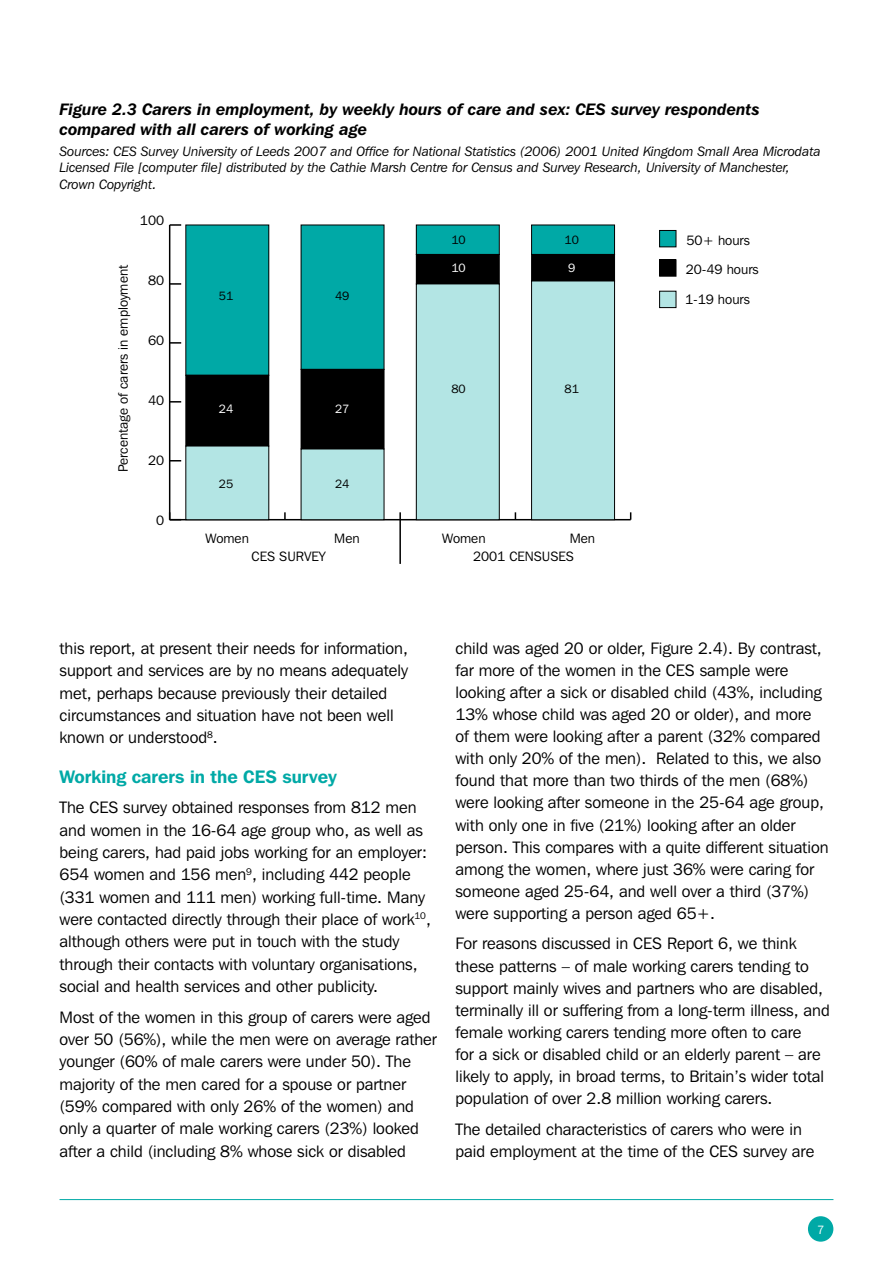
<style>
.page{position:relative;width:893px;height:1263px;background:#fff}
.page>*{position:absolute;margin:0;border:0;box-sizing:border-box;transform-origin:0 0}
.t1{font:600 18px "Franklin Gothic IT Cby BT";color:#00a9a6}
.t2{font:16.5px/22px "Franklin Gothic IT Cby BT";color:#000}
.t3{font:italic 600 16.5px/19.5px "Franklin Gothic IT Cby BT";color:#000}
.t4{font:italic 13.5px/16.5px "Franklin Gothic IT Cby BT";color:#000}
.t5{font:13.5px "Franklin Gothic IT Cby BT";color:#000}
.t6{font:12px "Franklin Gothic IT Cby BT";color:#000}
.t7{font:12px "Franklin Gothic IT Cby BT";color:#fff}
</style>
<div class="page">
<hr style="left:60px;top:1199px;width:773px;height:1px;background:#00a9a6">
<div style="left:808px;top:1216px;width:25px;height:26px;background:#00a9a6;border-radius:50%"></div>
<div style="left:660px;top:230px;width:16px;height:17px;background:#00a9a6"></div>
<div style="left:659px;top:230px;width:17px;height:17px;border:1px solid #000"></div>
<div style="left:660px;top:260px;width:16px;height:16px;background:#000"></div>
<div style="left:659px;top:259px;width:17px;height:18px;border:1px solid #000"></div>
<div style="left:660px;top:291px;width:16px;height:17px;background:#b3e5e4"></div>
<div style="left:659px;top:291px;width:17px;height:17px;border:1px solid #000"></div>
<hr style="left:170px;top:519px;width:461px;height:1px;background:#000">
<svg style="left:284px;top:512px;width:2px;height:7px"></svg>
<hr style="left:399px;top:512px;width:2px;height:52px;background:#000">
<hr style="left:169px;top:225px;width:1px;height:295px;background:#000">
<svg style="left:170px;top:512px;width:11px;height:7px"></svg>
<svg style="left:170px;top:401px;width:11px;height:2px"></svg>
<svg style="left:170px;top:342px;width:11px;height:2px"></svg>
<svg style="left:170px;top:283px;width:11px;height:2px"></svg>
<svg style="left:170px;top:224px;width:11px;height:2px"></svg>
<div style="left:186px;top:225px;width:83px;height:150px;background:#00a9a6"></div>
<div style="left:185px;top:225px;width:84px;height:151px;border:1px solid #000"></div>
<div style="left:301px;top:225px;width:83px;height:144px;background:#00a9a6"></div>
<div style="left:416px;top:225px;width:83px;height:29px;background:#00a9a6"></div>
<div style="left:416px;top:225px;width:84px;height:30px;border:1px solid #000"></div>
<div style="left:532px;top:225px;width:82px;height:29px;background:#00a9a6"></div>
<div style="left:531px;top:225px;width:84px;height:30px;border:1px solid #000"></div>
<div style="left:186px;top:375px;width:83px;height:71px;background:#000"></div>
<div style="left:185px;top:375px;width:84px;height:71px;border:1px solid #000"></div>
<div style="left:301px;top:369px;width:83px;height:80px;background:#000"></div>
<div style="left:416px;top:254px;width:83px;height:30px;background:#000"></div>
<div style="left:532px;top:254px;width:82px;height:27px;background:#000"></div>
<div style="left:531px;top:254px;width:84px;height:27px;border:1px solid #000"></div>
<div style="left:186px;top:446px;width:83px;height:74px;background:#b3e5e4"></div>
<div style="left:301px;top:449px;width:83px;height:71px;background:#b3e5e4"></div>
<div style="left:416px;top:284px;width:83px;height:236px;background:#b3e5e4"></div>
<div style="left:416px;top:284px;width:84px;height:236px;border:1px solid #000"></div>
<div style="left:532px;top:281px;width:82px;height:239px;background:#b3e5e4"></div>
<div style="left:531px;top:281px;width:84px;height:239px;border:1px solid #000"></div>
<p class="t3" style="left:60px;top:100px;width:702px">Figure 2.3 Carers in employment, by weekly hours of care and sex: CES survey respondents compared with all carers of working age</p>
<p class="t4" style="left:60px;top:142px;width:763px">Sources: CES Survey University of Leeds 2007 and Office for National Statistics (2006) 2001 United Kingdom Small Area Microdata<br>Licensed File [computer file] distributed by the Cathie Marsh Centre for Census and Survey Research, University of Manchester,<br>Crown Copyright.</p>
<p class="t5" style="left:141px;top:152px;width:26px">100</p>
<p class="t5" style="left:116px;top:412px;width:209px;rotate:-90deg">Percentage of carers in employment</p>
<p class="t5" style="left:115px;top:472px;width:209px;rotate:-90deg">Percentage of carers in employment</p>
<p class="t5" style="left:114px;top:532px;width:209px;rotate:-90deg">Percentage of carers in employment</p>
<p class="t5" style="left:140px;top:212px;width:18px">10</p>
<p class="t5" style="left:149px;top:212px;width:18px">80</p>
<p class="t5" style="left:148px;top:272px;width:10px">8</p>
<p class="t5" style="left:139px;top:272px;width:18px">10</p>
<p class="t5" style="left:149px;top:272px;width:18px">60</p>
<p class="t5" style="left:148px;top:332px;width:10px">6</p>
<p class="t5" style="left:147px;top:332px;width:10px">8</p>
<p class="t5" style="left:149px;top:332px;width:18px">40</p>
<p class="t5" style="left:148px;top:392px;width:10px">4</p>
<p class="t5" style="left:147px;top:392px;width:10px">6</p>
<p class="t5" style="left:149px;top:392px;width:18px">20</p>
<p class="t5" style="left:148px;top:452px;width:18px">20</p>
<p class="t5" style="left:147px;top:452px;width:10px">4</p>
<p class="t5" style="left:147px;top:512px;width:18px">20</p>
<p class="t6" style="left:451px;top:232px;width:16px">10</p>
<p class="t6" style="left:565px;top:232px;width:16px">10</p>
<p class="t7" style="left:451px;top:261px;width:16px">10</p>
<p class="t7" style="left:568px;top:261px;width:9px">9</p>
<p class="t6" style="left:219px;top:288px;width:16px">51</p>
<p class="t6" style="left:335px;top:288px;width:16px">49</p>
<p class="t6" style="left:451px;top:382px;width:16px">80</p>
<p class="t6" style="left:565px;top:382px;width:16px">81</p>
<p class="t7" style="left:219px;top:401px;width:16px">24</p>
<p class="t7" style="left:335px;top:401px;width:16px">27</p>
<p class="t6" style="left:219px;top:476px;width:16px">25</p>
<p class="t5" style="left:335px;top:470px;width:27px">Men</p>
<p class="t6" style="left:335px;top:476px;width:16px">24</p>
<p class="t5" style="left:206px;top:530px;width:45px">Women</p>
<p class="t5" style="left:334px;top:530px;width:27px">Men</p>
<p class="t5" style="left:442px;top:530px;width:45px">Women</p>
<p class="t5" style="left:252px;top:548px;width:76px">CES SURVEY</p>
<p class="t5" style="left:473px;top:548px;width:102px">2001 CENSUSES</p>
<p class="t5" style="left:570px;top:530px;width:27px">Men</p>
<p class="t6" style="left:218px;top:536px;width:16px">25</p>
<p class="t6" style="left:334px;top:536px;width:16px">24</p>
<p class="t5" style="left:686px;top:231px;width:30px">1-19</p>
<p class="t5" style="left:686px;top:261px;width:74px">20-49 hours</p>
<p class="t5" style="left:686px;top:291px;width:29px">50+</p>
<p class="t5" style="left:687px;top:231px;width:65px">50+ hours</p>
<p class="t5" style="left:685px;top:291px;width:66px">1-19 hours</p>
<p class="t2" style="left:60px;top:637px;width:350px">this report, at present their needs for information, support and services are by no means adequately met, perhaps because previously their detailed circumstances and situation have not been well known or understood<sup>8</sup>.</p>
<p class="t1" style="left:60px;top:765px;width:279px">Working carers in the CES survey</p>
<p class="t2" style="left:60px;top:796px;width:369px">The CES survey obtained responses from 812 men and women in the 16-64 age group who, as well as being carers, had paid jobs working for an employer:<br>654 women and 156 men<sup>9</sup>, including 442 people (331 women and 111</p>
<p class="t2" style="left:60px;top:885px;width:373px;text-indent:161px">men) working full-time. Many were contacted directly through their place of work<sup>10</sup>, although others were put in touch with the study through their contacts with voluntary organisations, social and health services and other publicity.</p>
<p class="t2" style="left:60px;top:1005px;width:379px">Most of the women in this group of carers were aged over 50 (56%), while the men were on average rather younger (60% of male carers were under 50). The majority of the men cared for a spouse or partner (59% compared with only 26% of the women) and only a quarter of male working carers (23%) looked after a child (including 8% whose sick or disabled</p>
<p class="t2" style="left:455px;top:637px;width:375px">child was aged 20 or older, Figure 2.4). By contrast, far more of the women in the CES sample were looking after a sick or disabled child (43%, including 13% whose child was aged 20 or older), and more of them were looking after a parent (32% compared with only 20% of the men). Related to this, we also found that more than two thirds of the men (68%) were looking after someone in the 25-64 age group, with only one in five (21%) looking after an older person. This compares with a quite different situation among the women, where just 36% were caring for someone aged 25-64, and well over a third (37%) were supporting a person aged 65+.</p>
<p class="t2" style="left:455px;top:932px;width:376px">For reasons discussed in CES Report 6, we think these patterns – of male working carers tending to support mainly wives and partners who are disabled, terminally ill or suffering from a long-term illness, and female working carers tending more often to care<br>for a sick or disabled child or an elderly parent – are likely to apply, in broad terms, to Britain’s wider total population of over 2.8 million working carers.</p>
<p class="t2" style="left:455px;top:1117px;width:360px">The detailed characteristics of carers who were in paid employment at the time of the CES survey are</p>
</div>
